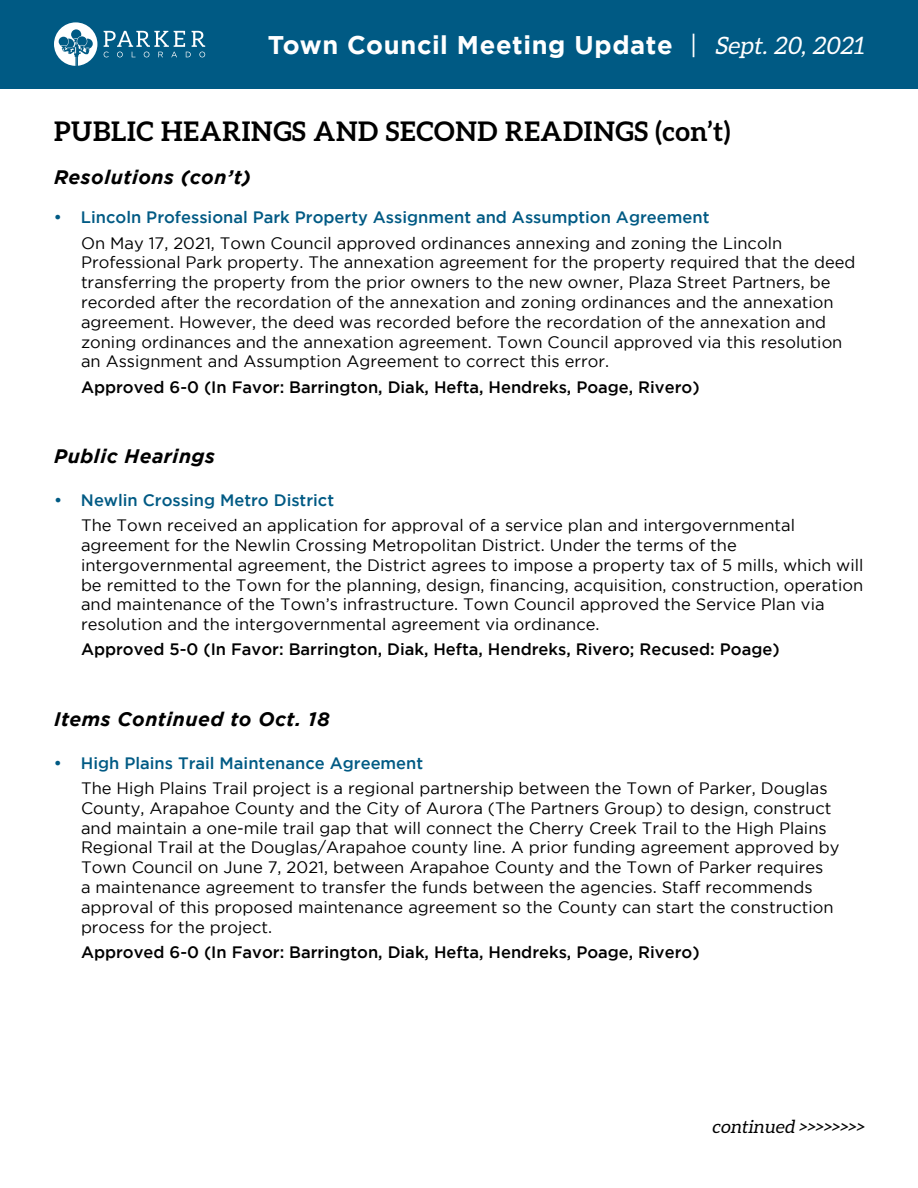
<style>
.page{position:relative;width:918px;height:1188px;background:#fff}
.page>*{position:absolute;margin:0;border:0;box-sizing:border-box;transform-origin:0 0}
.t1{font:700 27px "Aleo";letter-spacing:.025em;color:#000}
.t2{font:700 25.5px "Gotham";letter-spacing:.025em;color:#fff}
.t3{font:italic 700 19.5px "Gotham";letter-spacing:.025em;color:#000}
.t4{font:italic 18px "Aleo";color:#000}
.t5{font:16.5px/19.8px "Gotham";color:#000}
.t6{font:500 16.5px "Gotham";color:#000}
.t7{font:500 16.5px "Gotham";color:#005a84}
.s1{font-weight:400}
.s2{font-family:"Aleo";font-weight:400;font-style:italic;font-size:24px}
</style>
<div class="page">
<div style="left:0;top:0;width:918px;height:88px;background:#005a84"></div>
<svg style="left:54px;top:22px;width:43px;height:44px"></svg>
<svg style="left:104px;top:31px;width:101px;height:26px"></svg>
<h2 class="t2" style="left:268px;top:30px;width:602px">Town Council Meeting Update <span class="s1">|</span> <span class="s2">Sept. 20, 2021</span></h2>
<h1 class="t1" style="left:54px;top:115px;width:678px">PUBLIC HEARINGS AND SECOND READINGS (con’t)</h1>
<p class="t3" style="left:54px;top:166px;width:199px">Resolutions (con’t)</p>
<p class="t7" style="left:54px;top:208px;width:657px">• Lincoln Professional Park Property Assignment and Assumption Agreement</p>
<p class="t5" style="left:81px;top:233px;width:776px">On May 17, 2021, Town Council approved ordinances annexing and zoning the Lincoln Professional Park property. The annexation agreement for the property required that the deed transferring the property from the prior owners to the new owner, Plaza Street Partners, be recorded after the recordation of the annexation and zoning ordinances and the annexation agreement. However, the deed was recorded before the recordation of the annexation and zoning ordinances and the annexation agreement. Town Council approved via this resolution an Assignment and Assumption Agreement to correct this error.</p>
<p class="t6" style="left:81px;top:377px;width:620px">Approved 6-0 (In Favor: Barrington, Diak, Hefta, Hendreks, Poage, Rivero)</p>
<p class="t3" style="left:54px;top:445px;width:162px">Public Hearings</p>
<p class="t7" style="left:54px;top:491px;width:282px">• Newlin Crossing Metro District</p>
<p class="t5" style="left:81px;top:515px;width:784px">The Town received an application for approval of a service plan and intergovernmental agreement for the Newlin Crossing Metropolitan District. Under the terms of the intergovernmental agreement, the District agrees to impose a property tax of 5 mills, which will be remitted to the Town for the planning, design, financing, acquisition, construction, operation and maintenance of the Town’s infrastructure. Town Council approved the Service Plan via resolution and the intergovernmental agreement via ordinance.</p>
<p class="t6" style="left:81px;top:640px;width:700px">Approved 5-0 (In Favor: Barrington, Diak, Hefta, Hendreks, Rivero; Recused: Poage)</p>
<p class="t3" style="left:54px;top:707px;width:278px">Items Continued to Oct. 18</p>
<p class="t7" style="left:54px;top:754px;width:371px">• High Plains Trail Maintenance Agreement</p>
<p class="t5" style="left:81px;top:778px;width:760px">The High Plains Trail project is a regional partnership between the Town of Parker, Douglas County, Arapahoe County and the City of Aurora (The Partners Group) to design, construct and maintain a one-mile trail gap that will connect the Cherry Creek Trail to the High Plains Regional Trail at the Douglas/Arapahoe county line. A prior funding agreement approved by Town Council on June 7, 2021, between Arapahoe County and the Town of Parker requires<br>a maintenance agreement to transfer the funds between the agencies. Staff recommends approval of this proposed maintenance agreement so the County can start the construction process for the project.</p>
<p class="t6" style="left:81px;top:943px;width:620px">Approved 6-0 (In Favor: Barrington, Diak, Hefta, Hendreks, Poage, Rivero)</p>
<p class="t4" style="left:712px;top:1116px;width:157px">continued &gt;&gt;&gt;&gt;&gt;&gt;&gt;&gt;</p>
</div>
